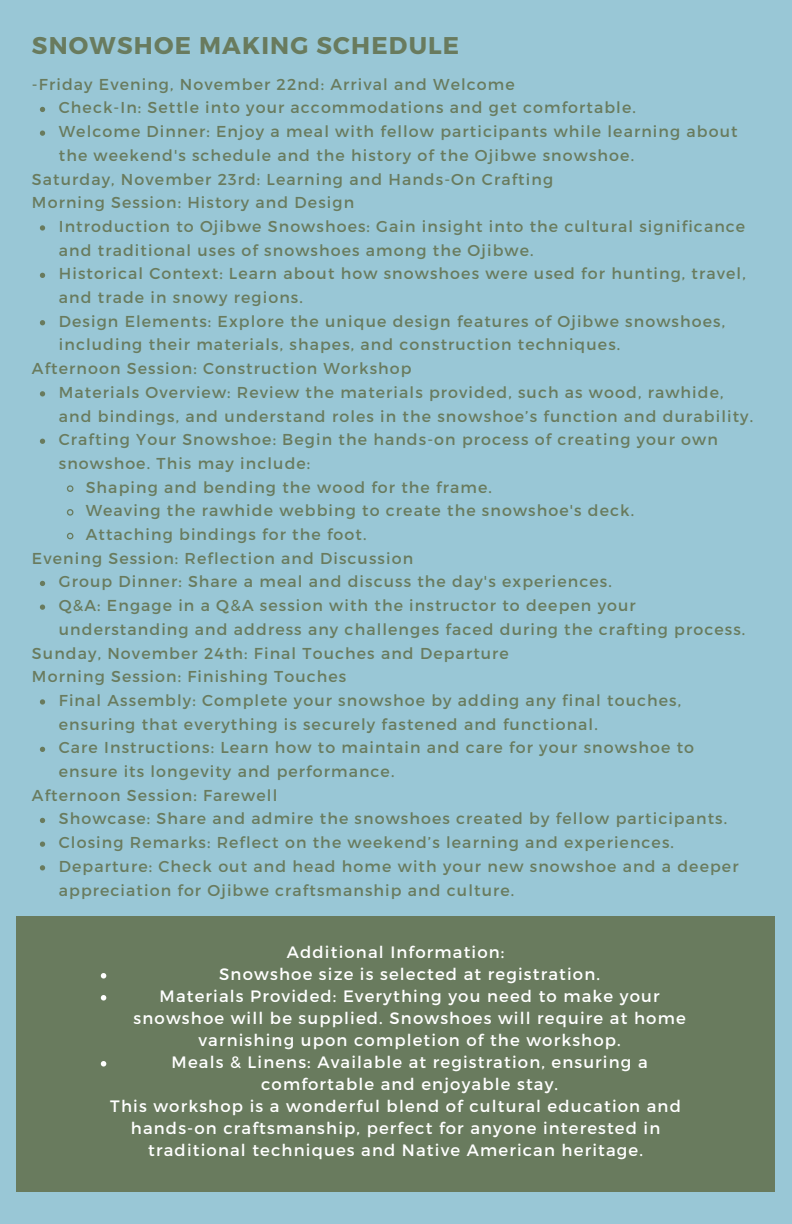
<style>
.page{position:relative;width:792px;height:1224px;background:#99c7d6}
.page>*{position:absolute;margin:0;border:0;box-sizing:border-box;transform-origin:0 0}
.t1{font:700 24.2px "Montserrat";letter-spacing:.05em;color:#697b5e}
.t2{font:16.4px/22px "Montserrat";letter-spacing:.07em;color:#fff;text-align:center}
.t3{font:15.8px/23.8px "Montserrat";letter-spacing:.07em;color:#697b5e}
</style>
<div class="page">
<svg style="left:40px;top:107px;width:5px;height:5px"></svg>
<svg style="left:40px;top:131px;width:5px;height:5px"></svg>
<svg style="left:40px;top:225px;width:5px;height:6px"></svg>
<svg style="left:40px;top:273px;width:5px;height:5px"></svg>
<svg style="left:40px;top:320px;width:5px;height:5px"></svg>
<svg style="left:40px;top:391px;width:5px;height:5px"></svg>
<svg style="left:40px;top:439px;width:5px;height:5px"></svg>
<svg style="left:66px;top:485px;width:8px;height:7px"></svg>
<svg style="left:66px;top:509px;width:8px;height:7px"></svg>
<svg style="left:66px;top:532px;width:8px;height:8px"></svg>
<svg style="left:40px;top:581px;width:5px;height:5px"></svg>
<svg style="left:40px;top:605px;width:5px;height:5px"></svg>
<svg style="left:40px;top:699px;width:5px;height:6px"></svg>
<svg style="left:40px;top:747px;width:5px;height:5px"></svg>
<svg style="left:40px;top:818px;width:5px;height:5px"></svg>
<svg style="left:40px;top:842px;width:5px;height:5px"></svg>
<svg style="left:40px;top:865px;width:5px;height:5px"></svg>
<div style="left:16px;top:916px;width:759px;height:276px;background:#697b5e"></div>
<svg style="left:101px;top:973px;width:5px;height:6px"></svg>
<svg style="left:101px;top:995px;width:5px;height:6px"></svg>
<svg style="left:101px;top:1061px;width:5px;height:6px"></svg>
<h1 class="t1" style="left:32px;top:30px;width:429px">SNOWSHOE MAKING SCHEDULE</h1>
<p class="t3" style="left:32px;top:71px;width:484px">-Friday Evening, November 22nd: Arrival and Welcome</p>
<p class="t3" style="left:59px;top:95px;width:579px">Check-In: Settle into your accommodations and get comfortable.</p>
<p class="t3" style="left:59px;top:119px;width:680px">Welcome Dinner: Enjoy a meal with fellow participants while learning about the weekend's schedule and the history of the Ojibwe snowshoe.</p>
<p class="t3" style="left:32px;top:166px;width:523px">Saturday, November 23rd: Learning and Hands-On Crafting</p>
<p class="t3" style="left:32px;top:190px;width:324px">Morning Session: History and Design</p>
<p class="t3" style="left:59px;top:214px;width:688px">Introduction to Ojibwe Snowshoes: Gain insight into the cultural significance and traditional uses of snowshoes among the Ojibwe.</p>
<p class="t3" style="left:59px;top:261px;width:688px">Historical Context: Learn about how snowshoes were used for hunting, travel, and trade in snowy regions.</p>
<p class="t3" style="left:59px;top:308px;width:668px">Design Elements: Explore the unique design features of Ojibwe snowshoes, including their materials, shapes, and construction techniques.</p>
<p class="t3" style="left:32px;top:356px;width:381px">Afternoon Session: Construction Workshop</p>
<p class="t3" style="left:59px;top:379px;width:696px">Materials Overview: Review the materials provided, such as wood, rawhide, and bindings, and understand roles in the snowshoe’s function and durability.</p>
<p class="t3" style="left:59px;top:427px;width:661px">Crafting Your Snowshoe: Begin the hands-on process of creating your own snowshoe. This may include:</p>
<p class="t3" style="left:86px;top:474px;width:408px">Shaping and bending the wood for the frame.</p>
<p class="t3" style="left:86px;top:498px;width:550px">Weaving the rawhide webbing to create the snowshoe's deck.</p>
<p class="t3" style="left:86px;top:522px;width:282px">Attaching bindings for the foot.</p>
<p class="t3" style="left:32px;top:545px;width:383px">Evening Session: Reflection and Discussion</p>
<p class="t3" style="left:59px;top:569px;width:555px">Group Dinner: Share a meal and discuss the day's experiences.</p>
<p class="t3" style="left:59px;top:593px;width:688px">Q&amp;A: Engage in a Q&amp;A session with the instructor to deepen your understanding and address any challenges faced during the crafting process.</p>
<p class="t3" style="left:32px;top:640px;width:478px">Sunday, November 24th: Final Touches and Departure</p>
<p class="t3" style="left:32px;top:664px;width:316px">Morning Session: Finishing Touches</p>
<p class="t3" style="left:59px;top:688px;width:624px">Final Assembly: Complete your snowshoe by adding any final touches, ensuring that everything is securely fastened and functional.</p>
<p class="t3" style="left:59px;top:735px;width:637px">Care Instructions: Learn how to maintain and care for your snowshoe to ensure its longevity and performance.</p>
<p class="t3" style="left:32px;top:782px;width:247px">Afternoon Session: Farewell</p>
<p class="t3" style="left:59px;top:806px;width:670px">Showcase: Share and admire the snowshoes created by fellow participants.</p>
<p class="t3" style="left:59px;top:830px;width:617px">Closing Remarks: Reflect on the weekend’s learning and experiences.</p>
<p class="t3" style="left:59px;top:853px;width:681px">Departure: Check out and head home with your new snowshoe and a deeper appreciation for Ojibwe craftsmanship and culture.</p>
<p class="t2" style="left:287px;top:940px;width:219px">Additional Information:</p>
<p class="t2" style="left:219px;top:962px;width:382px">Snowshoe size is selected at registration.</p>
<p class="t2" style="left:134px;top:984px;width:554px">Materials Provided: Everything you need to make your snowshoe will be supplied. Snowshoes will require at home varnishing upon completion of the workshop.</p>
<p class="t2" style="left:172px;top:1050px;width:478px">Meals &amp; Linens: Available at registration, ensuring a comfortable and enjoyable stay.</p>
<p class="t2" style="left:110px;top:1094px;width:572px">This workshop is a wonderful blend of cultural education and hands-on craftsmanship, perfect for anyone interested in traditional techniques and Native American heritage.</p>
</div>
